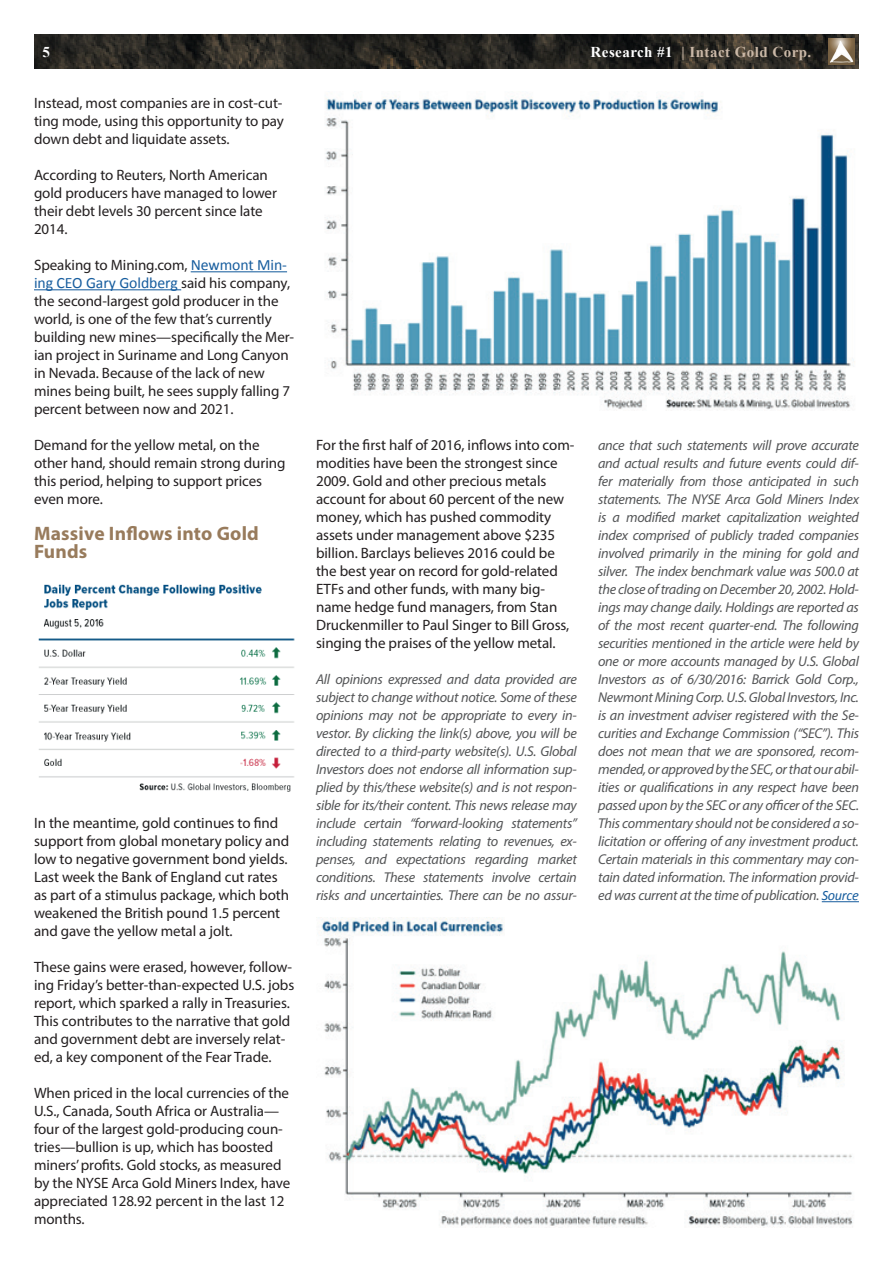
<style>
.page{position:relative;width:893px;height:1263px;background:#fff}
.page>*{position:absolute;margin:0;border:0;box-sizing:border-box;transform-origin:0 0}
.t1{font:700 19.5px/18px "Myriad Pro";letter-spacing:.01em;color:#987b5c}
.t2{font:15.75px "Calibri";letter-spacing:-.005em;color:#175d9e}
.t3{font:15px/18px "Myriad Pro";letter-spacing:-.005em;color:#231f20}
.t4{font:700 15px "Times New Roman";letter-spacing:.03em;color:#cab8a7}
.t5{font:700 15px "Times New Roman";color:#fff}
.t6{font:italic 14.25px/18px "Myriad Pro";letter-spacing:-.02em;color:#545557;text-align:justify}
.s1{color:#fff}
.s2{font-family:"Calibri";font-size:15.75px;color:#175d9e}
.s3{font-family:"Myriad Pro";font-size:15px;color:#231f20}
.s4{font-family:"Calibri";color:#175d9e}
</style>
<div class="page">
<hr style="left:191px;top:271px;width:96px;height:1px;background:#175d9e">
<hr style="left:34px;top:289px;width:147px;height:1px;background:#175d9e">
<hr style="left:822px;top:901px;width:37px;height:1px;background:#175d9e">
<img style="left:34px;top:34px;width:825px;height:35px">
<div style="left:827px;top:37px;width:29px;height:31px;background:#231f20;opacity:.65"></div>
<img style="left:828px;top:38px;width:26px;height:27px">
<img style="left:316px;top:917px;width:537px;height:311px">
<img style="left:38px;top:584px;width:257px;height:208px">
<img style="left:325px;top:95px;width:530px;height:315px">
<p class="t5" style="left:43px;top:41px;width:9px">5</p>
<p class="t4" style="left:591px;top:41px;width:222px"><span class="s1">Research #1</span> | Intact Gold Corp.</p>
<p class="t3" style="left:34px;top:94px;width:252px;text-align:justify">Instead, most companies are in cost-cut&shy;ting mode, using this opportunity to pay down debt and liquidate assets.</p>
<p class="t3" style="left:34px;top:166px;width:244px">According to Reuters, North American gold producers have managed to lower their debt levels 30 percent since late<br>2014.</p>
<p class="t3" style="left:34px;top:256px;width:255px">Speaking to Mining.com, <span class="s2">Newmont Min-</span></p>
<p class="t2" style="left:34px;top:273px;width:258px">ing CEO Gary Goldberg <span class="s3">said his company,</span></p>
<p class="t3" style="left:34px;top:292px;width:262px">the second-largest gold producer in the world, is one of the few that’s currently building new mines—specifically the Mer&shy;ian project in Suriname and Long Canyon in Nevada. Because of the lack of new mines being built, he sees supply falling 7 percent between now and 2021.</p>
<p class="t3" style="left:34px;top:436px;width:253px">Demand for the yellow metal, on the other hand, should remain strong during this period, helping to support prices even more.</p>
<h1 class="t1" style="left:34px;top:524px;width:226px">Massive Inflows into Gold<br>Funds</h1>
<p class="t3" style="left:34px;top:814px;width:257px">In the meantime, gold continues to find support from global monetary policy and low to negative government bond yields.<br>Last week the Bank of England cut rates as part of a stimulus package, which both weakened the British pound 1.5 percent and gave the yellow metal a jolt.</p>
<p class="t3" style="left:34px;top:958px;width:262px">These gains were erased, however, follow&shy;ing Friday’s better-than-expected U.S. jobs report, which sparked a rally in Treasuries.<br>This contributes to the narrative that gold and government debt are inversely relat&shy;ed, a key component of the Fear Trade.</p>
<p class="t3" style="left:34px;top:1084px;width:258px">When priced in the local currencies of the U.S., Canada, South Africa or Australia— four of the largest gold-producing coun&shy;tries—bullion is up, which has boosted miners’ profits. Gold stocks, as measured by the NYSE Arca Gold Miners Index, have appreciated 128.92 percent in the last 12 months.</p>
<p class="t3" style="left:316px;top:436px;width:260px">For the first half of 2016, inflows into com&shy;modities have been the strongest since 2009. Gold and other precious metals account for about 60 percent of the new money, which has pushed commodity assets under management above $235 billion. Barclays believes 2016 could be the best year on record for gold-related ETFs and other funds, with many big&shy;name hedge fund managers, from Stan Druckenmiller to Paul Singer to Bill Gross, singing the praises of the yellow metal.</p>
<p class="t6" style="left:316px;top:670px;width:262px">All opinions expressed and data provided are subject to change without notice. Some of these opinions may not be appropriate to every in&shy;vestor. By clicking the link(s) above, you will be directed to a third-party website(s). U.S. Global Investors does not endorse all information sup&shy;plied by this/these website(s) and is not respon&shy;sible for its/their content. This news release may include certain “forward-looking statements” including statements relating to revenues, ex&shy;penses, and expectations regarding market conditions. These statements involve certain risks and uncertainties. There can be no assur-</p>
<p class="t6" style="left:598px;top:436px;width:262px">ance that such statements will prove accurate and actual results and future events could dif&shy;fer materially from those anticipated in such statements. The NYSE Arca Gold Miners Index is a modified market capitalization weighted index comprised of publicly traded companies involved primarily in the mining for gold and silver. The index benchmark value was 500.0 at the close of trading on December 20, 2002. Hold&shy;ings may change daily. Holdings are reported as of the most recent quarter-end. The following securities mentioned in the article were held by one or more accounts managed by U.S. Global Investors as of 6/30/2016: Barrick Gold Corp., Newmont Mining Corp. U.S. Global Investors, Inc. is an investment adviser registered with the Se&shy;curities and Exchange Commission (“SEC”). This does not mean that we are sponsored, recom&shy;mended, or approved by the SEC, or that our abil&shy;ities or qualifications in any respect have been passed upon by the SEC or any officer of the SEC.<br>This commentary should not be considered a so&shy;licitation or offering of any investment product.<br>Certain materials in this commentary may con&shy;tain dated information. The information provid&shy;ed was current at the time of publication. <span class="s4">Source</span></p>
</div>
